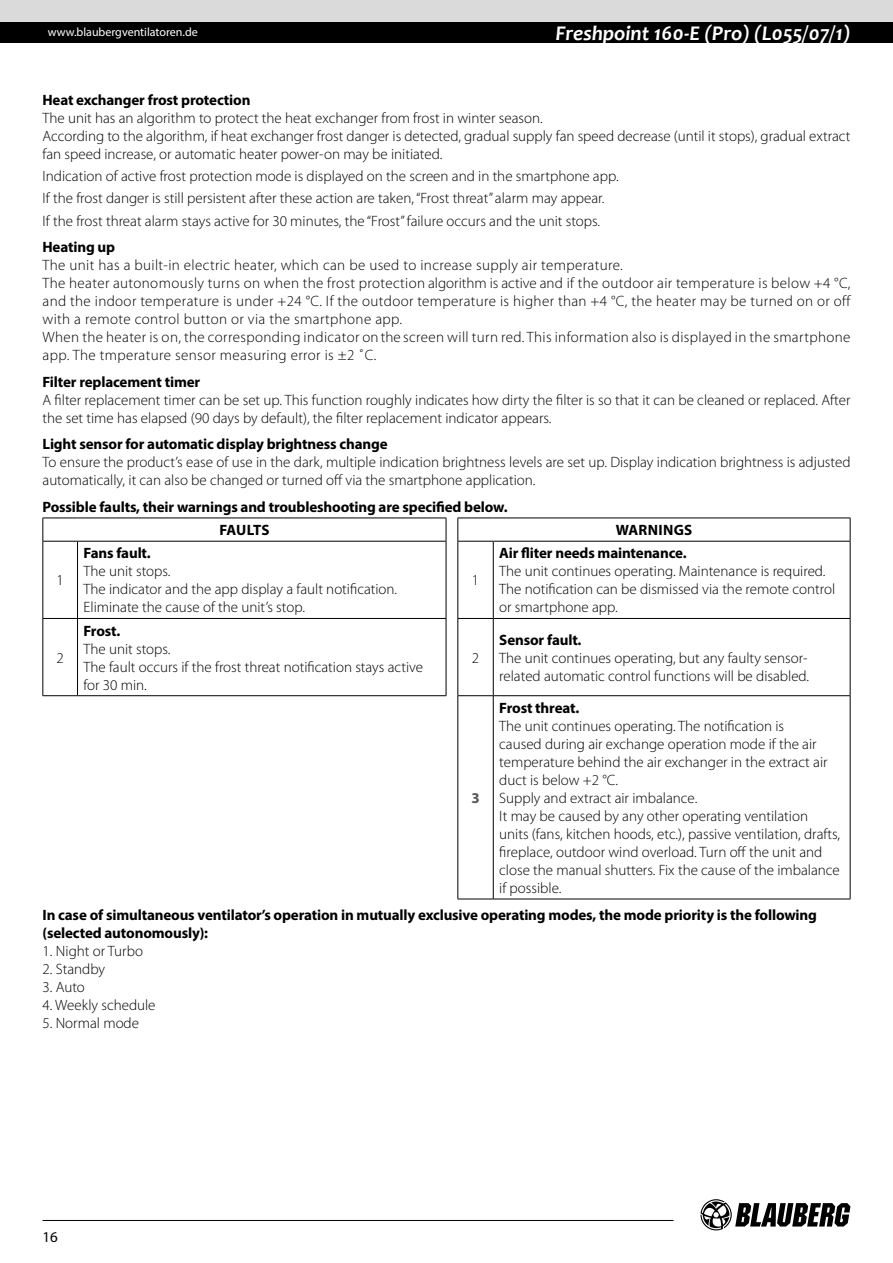
<style>
.page{position:relative;width:893px;height:1263px;background:#fff}
.page>*{position:absolute;margin:0;border:0;box-sizing:border-box;transform-origin:0 0}
.t1{font:italic 700 21px "Candara";color:#fff}
.t2{font:300 15px/18px "Myriad Pro";color:#000}
.t3{font:300 15px/18px "Myriad Pro";letter-spacing:.025em;color:#000}
.t4{font:700 15px/23.5px "Myriad Pro";letter-spacing:-.01em;color:#000}
.t5{font:700 15px "Myriad Pro";letter-spacing:.02em;color:#000}
.t6{font:15px "Myriad Pro";color:#000}
.t7{font:700 15px "Myriad Pro";color:#575756}
.t8{font:12px "Myriad Pro";color:#fff}
</style>
<div class="page">
<div style="left:0;top:21px;width:893px;height:22px;background:#000"></div>
<svg style="left:700px;top:1199px;width:150px;height:31px"></svg>
<hr style="left:43px;top:1220px;width:631px;height:1px;background:#000">
<div style="left:0;top:0;width:893px;height:21px;background:#dadada"></div>
<svg style="left:850px;top:518px;width:1px;height:23px"></svg>
<hr style="left:43px;top:518px;width:35px;height:1px;background:#000">
<svg style="left:43px;top:518px;width:1px;height:23px"></svg>
<hr style="left:78px;top:518px;width:368px;height:1px;background:#000">
<svg style="left:446px;top:518px;width:1px;height:23px"></svg>
<hr style="left:457px;top:518px;width:36px;height:1px;background:#000">
<svg style="left:457px;top:518px;width:1px;height:23px"></svg>
<hr style="left:493px;top:518px;width:357px;height:1px;background:#000">
<hr style="left:43px;top:541px;width:35px;height:1px;background:#000">
<hr style="left:43px;top:541px;width:1px;height:77px;background:#000">
<hr style="left:78px;top:541px;width:368px;height:1px;background:#000">
<hr style="left:77px;top:541px;width:1px;height:77px;background:#000">
<hr style="left:446px;top:541px;width:1px;height:77px;background:#000">
<hr style="left:457px;top:541px;width:36px;height:1px;background:#000">
<hr style="left:457px;top:541px;width:1px;height:77px;background:#000">
<hr style="left:493px;top:541px;width:357px;height:1px;background:#000">
<hr style="left:493px;top:541px;width:1px;height:77px;background:#000">
<hr style="left:850px;top:541px;width:1px;height:77px;background:#000">
<hr style="left:43px;top:618px;width:35px;height:1px;background:#000">
<hr style="left:43px;top:619px;width:1px;height:76px;background:#000">
<hr style="left:78px;top:618px;width:368px;height:1px;background:#000">
<hr style="left:77px;top:619px;width:1px;height:76px;background:#000">
<hr style="left:446px;top:619px;width:1px;height:76px;background:#000">
<hr style="left:457px;top:618px;width:36px;height:1px;background:#000">
<hr style="left:457px;top:619px;width:1px;height:76px;background:#000">
<hr style="left:493px;top:618px;width:357px;height:1px;background:#000">
<hr style="left:493px;top:619px;width:1px;height:76px;background:#000">
<hr style="left:850px;top:619px;width:1px;height:76px;background:#000">
<hr style="left:457px;top:695px;width:36px;height:1px;background:#000">
<hr style="left:457px;top:696px;width:1px;height:203px;background:#000">
<hr style="left:493px;top:695px;width:357px;height:1px;background:#000">
<hr style="left:493px;top:696px;width:1px;height:203px;background:#000">
<hr style="left:850px;top:696px;width:1px;height:203px;background:#000">
<hr style="left:457px;top:899px;width:36px;height:1px;background:#000">
<hr style="left:493px;top:899px;width:357px;height:1px;background:#000">
<hr style="left:43px;top:695px;width:35px;height:1px;background:#000">
<hr style="left:78px;top:695px;width:368px;height:1px;background:#000">
<p class="t8" style="left:48px;top:25px;width:152px">www.blaubergventilatoren.de</p>
<h1 class="t1" style="left:555px;top:20px;width:296px">Freshpoint 160-E (Pro) (L055/07/1)</h1>
<p class="t4" style="left:43px;top:87px;width:209px">Heat exchanger frost protection</p>
<p class="t2" style="left:43px;top:109px;width:809px">The unit has an algorithm to protect the heat exchanger from frost in winter season.<br>According to the algorithm, if heat exchanger frost danger is detected, gradual supply fan speed decrease (until it stops), gradual extract fan speed increase, or automatic heater power-on may be initiated.</p>
<p class="t2" style="left:43px;top:165px;width:578px;line-height:22.2px">Indication of active frost protection mode is displayed on the screen and in the smartphone app.<br>If the frost danger is still persistent after these action are taken, “Frost threat” alarm may appear.<br>If the frost threat alarm stays active for 30 minutes, the “Frost” failure occurs and the unit stops.</p>
<p class="t4" style="left:43px;top:235px;width:74px">Heating up</p>
<p class="t3" style="left:43px;top:256px;width:809px">The unit has a built-in electric heater, which can be used to increase supply air temperature.<br>The heater autonomously turns on when the frost protection algorithm is active and if the outdoor air temperature is below +4 °C, and the indoor temperature is under +24 °C. If the outdoor temperature is higher than +4 °C, the heater may be turned on or off with a remote control button or via the smartphone app.<br>When the heater is on, the corresponding indicator on the screen will turn red. This information also is displayed in the smartphone app. The tmperature sensor measuring error is ±2 ˚C.</p>
<p class="t4" style="left:43px;top:369px;width:159px">Filter replacement timer</p>
<p class="t2" style="left:43px;top:391px;width:809px">A filter replacement timer can be set up. This function roughly indicates how dirty the filter is so that it can be cleaned or replaced. After the set time has elapsed (90 days by default), the filter replacement indicator appears.</p>
<p class="t4" style="left:43px;top:432px;width:347px">Light sensor for automatic display brightness change</p>
<p class="t2" style="left:43px;top:453px;width:809px">To ensure the product’s ease of use in the dark, multiple indication brightness levels are set up. Display indication brightness is adjusted automatically, it can also be changed or turned off via the smartphone application.</p>
<p class="t4" style="left:219px;top:494px;width:290px;text-indent:-177px">Possible faults, their warnings and troubleshooting are specified below.<br>FAULTS</p>
<p class="t5" style="left:616px;top:520px;width:78px">WARNINGS</p>
<p class="t2" style="left:57px;top:572px;width:9px">1</p>
<p class="t2" style="left:57px;top:649px;width:9px">2</p>
<p class="t4" style="left:84px;top:541px;width:69px">Fans fault.</p>
<p class="t2" style="left:84px;top:563px;width:315px">The unit stops.<br>The indicator and the app display a fault notification.<br>Eliminate the cause of the unit’s stop.</p>
<p class="t2" style="left:472px;top:572px;width:9px">1</p>
<p class="t4" style="left:84px;top:618px;width:38px">Frost.</p>
<p class="t2" style="left:84px;top:640px;width:341px">The unit stops.<br>The fault occurs if the frost threat notification stays active for 30 min.</p>
<p class="t2" style="left:472px;top:649px;width:9px">2</p>
<p class="t4" style="left:499px;top:541px;width:189px">Air fliter needs maintenance.</p>
<p class="t2" style="left:499px;top:563px;width:337px">The unit continues operating. Maintenance is required.<br>The notification can be dismissed via the remote control or smartphone app.</p>
<p class="t4" style="left:499px;top:627px;width:84px">Sensor fault.</p>
<p class="t2" style="left:499px;top:649px;width:311px">The unit continues operating, but any faulty sensor&shy;related automatic control functions will be disabled.</p>
<p class="t4" style="left:499px;top:696px;width:81px">Frost threat.</p>
<p class="t2" style="left:499px;top:717px;width:342px">The unit continues operating. The notification is<br>caused during air exchange operation mode if the air temperature behind the air exchanger in the extract air duct is below +2 °C.<br>Supply and extract air imbalance.<br>It may be caused by any other operating ventilation units (fans, kitchen hoods, etc.), passive ventilation, drafts, fireplace, outdoor wind overload. Turn off the unit and close the manual shutters. Fix the cause of the imbalance if possible.</p>
<p class="t4" style="left:43px;top:905px;width:776px;line-height:18px">In case of simultaneous ventilator’s operation in mutually exclusive operating modes, the mode priority is the following (selected autonomously):</p>
<p class="t2" style="left:43px;top:942px;width:102px">1. Night or Turbo</p>
<p class="t2" style="left:43px;top:960px;width:64px">2. Standby</p>
<p class="t2" style="left:43px;top:978px;width:44px">3. Auto</p>
<p class="t2" style="left:43px;top:996px;width:115px">4. Weekly schedule</p>
<p class="t2" style="left:43px;top:1014px;width:98px">5. Normal mode</p>
<p class="t7" style="left:471px;top:788px;width:10px">3</p>
<p class="t6" style="left:43px;top:1227px;width:17px">16</p>
</div>
